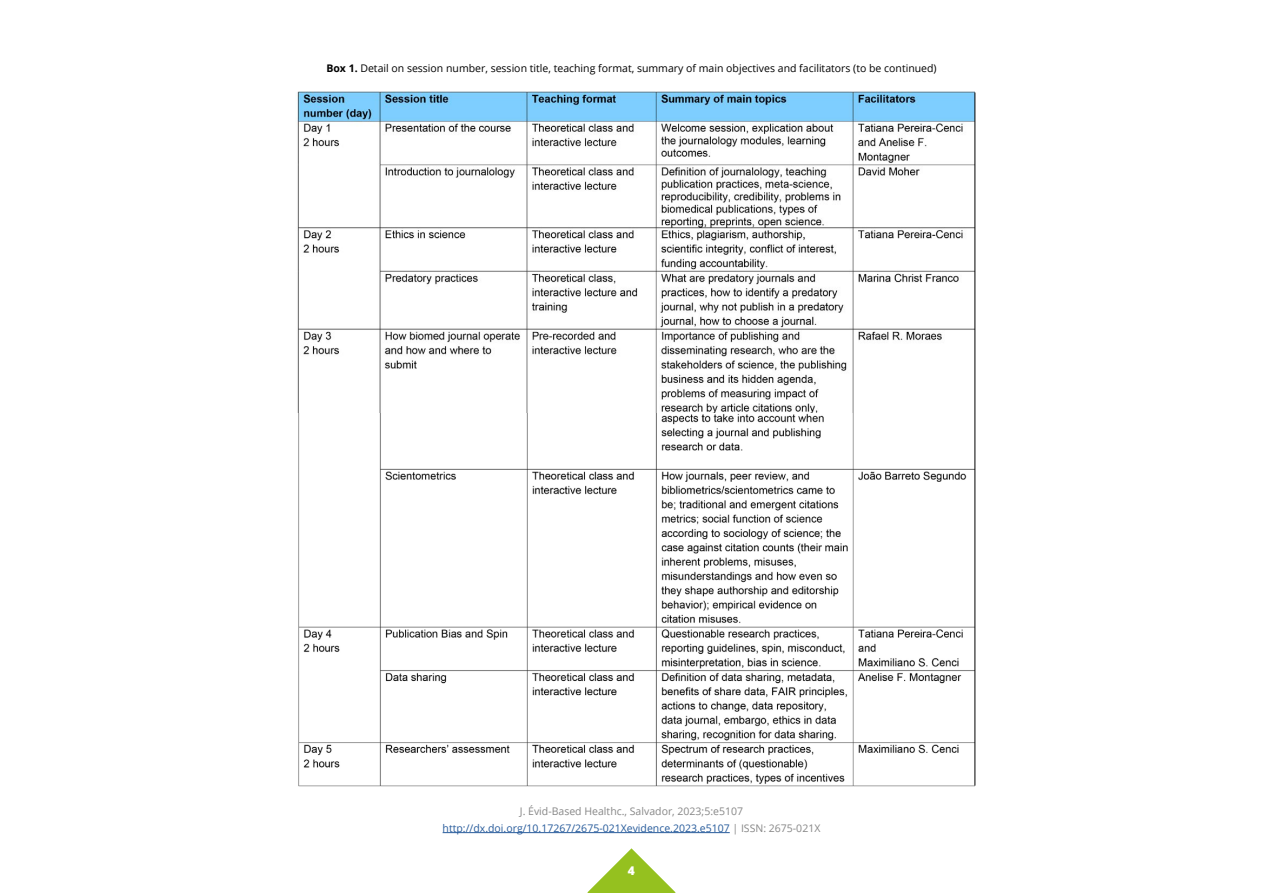
<style>
.page{position:relative;width:1263px;height:893px;background:#fff}
.page>*{position:absolute;margin:0;border:0;box-sizing:border-box;transform-origin:0 0}
.t1{font:800 12px "Open Sans";color:#fff}
.t2{font:10.5px/16.5px "Open Sans";color:#878787;text-align:center}
.t3{font:10.5px "Open Sans";color:#000}
.s1{font-weight:700}
.s2{color:#275b9b}
</style>
<div class="page">
<svg style="left:587px;top:848px;width:89px;height:45px"></svg>
<hr style="left:443px;top:832px;width:287px;height:1px;background:#275b9b">
<img style="left:297px;top:412px;width:677px;height:375px">
<img style="left:297px;top:91px;width:677px;height:321px">
<hr style="left:974px;top:92px;width:1px;height:694px;background:#000">
<p class="t3" style="left:326px;top:61px;width:612px"><span class="s1">Box 1.</span> Detail on session number, session title, teaching format, summary of main objectives and facilitators (to be continued)</p>
<p class="t2" style="left:443px;top:803px;width:379px">J. Évid-Based Healthc., Salvador, 2023;5:e5107 <span class="s2">http://dx.doi.org/10.17267/2675-021Xevidence.2023.e5107</span> | ISSN: 2675-021X</p>
<p class="t1" style="left:628px;top:862px;width:9px">4</p>
</div>
